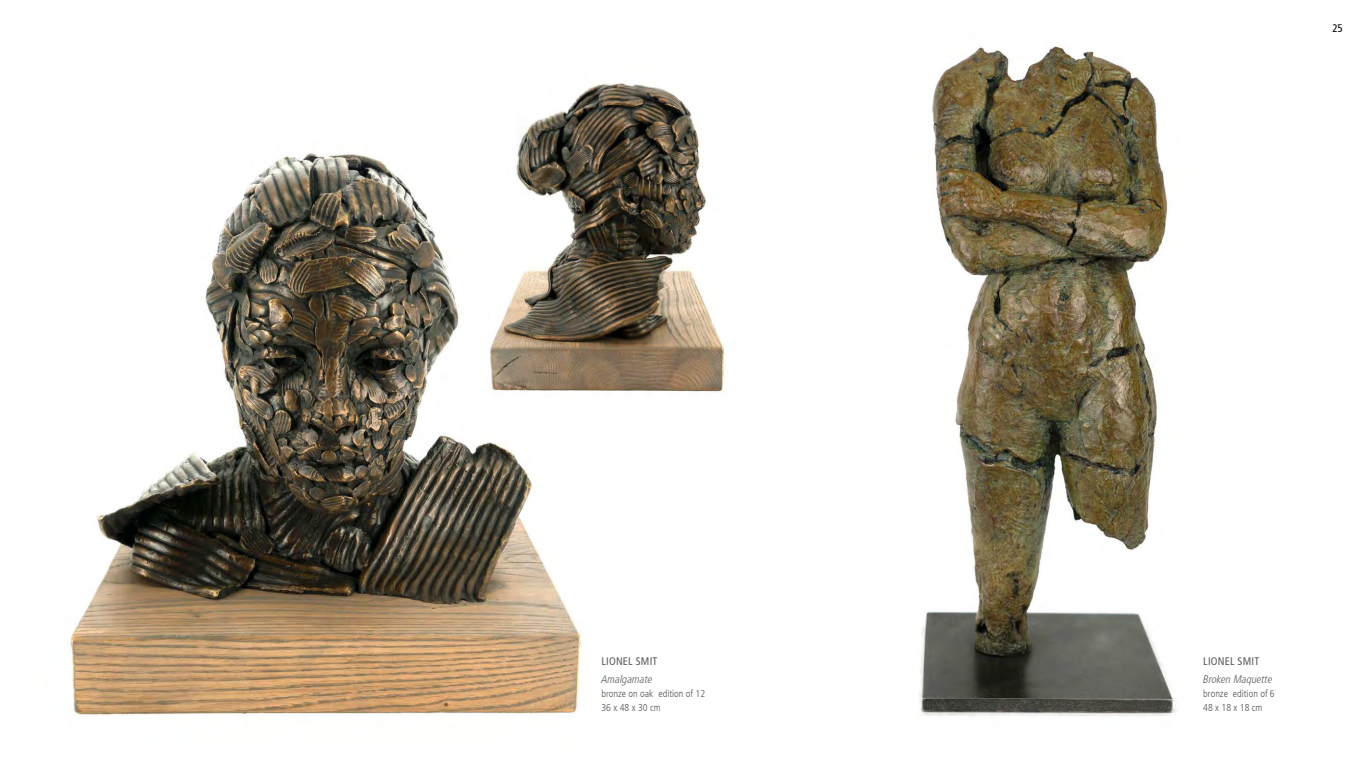
<style>
.page{position:relative;width:1366px;height:768px;background:#fff}
.page>*{position:absolute;margin:0;border:0;box-sizing:border-box;transform-origin:0 0}
.t1{font:italic 300 condensed 11px "Frutiger LT Com";color:#58595b}
.t2{font:condensed 11px "Frutiger LT Com";letter-spacing:.02em;color:#58595b}
.t3{font:condensed 11px "Frutiger LT Com";color:#000}
.t4{font:300 condensed 10px/14px "Frutiger LT Com";color:#58595b}
</style>
<div class="page">
<img style="left:919px;top:45px;width:258px;height:672px">
<img style="left:69px;top:153px;width:513px;height:563px">
<img style="left:405px;top:83px;width:320px;height:358px">
<p class="t2" style="left:602px;top:655px;width:58px">LIONEL SMIT</p>
<p class="t1" style="left:602px;top:673px;width:52px">Amalgamate</p>
<p class="t4" style="left:602px;top:687px;width:105px">bronze on oak edition of 12<br>36 x 48 x 30 cm</p>
<p class="t3" style="left:1332px;top:22px;width:12px">25</p>
<p class="t2" style="left:1203px;top:655px;width:58px">LIONEL SMIT</p>
<p class="t1" style="left:1203px;top:673px;width:71px">Broken Maquette</p>
<p class="t4" style="left:1203px;top:687px;width:73px">bronze edition of 6<br>48 x 18 x 18 cm</p>
</div>
